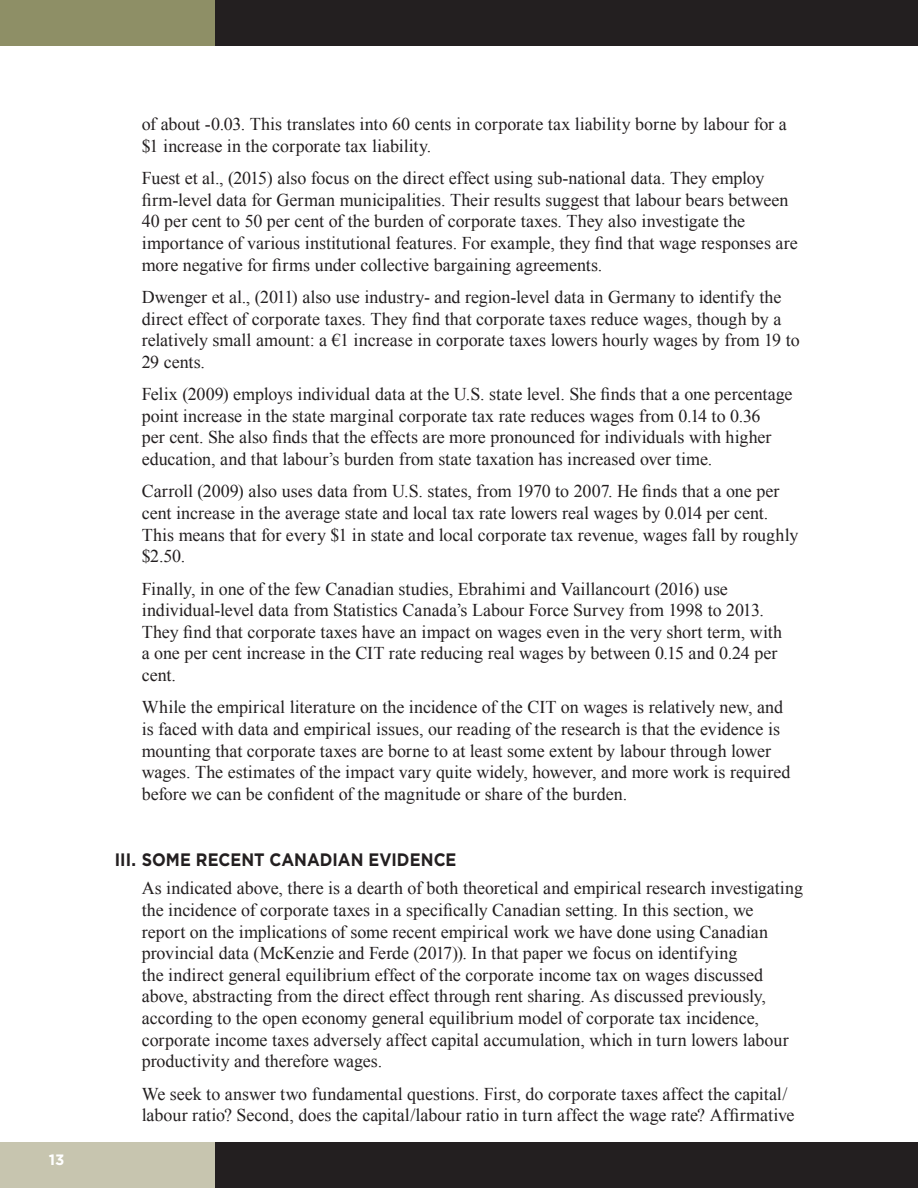
<style>
.page{position:relative;width:918px;height:1188px;background:#fff}
.page>*{position:absolute;margin:0;border:0;box-sizing:border-box;transform-origin:0 0}
.Body{font:18px/21.6px "Times New Roman";color:#231f20}
.Heading_1{font:700 18px "Gotham";color:#231f20;scale:.9 1}
.t1{font:700 15px "Gotham";color:#fff}
</style>
<div class="page">
<div style="left:0;top:1143px;width:215px;height:45px;background:#c7c5af"></div>
<div style="left:0;top:0;width:215px;height:45px;background:#8e8f66"></div>
<div style="left:215px;top:1143px;width:703px;height:45px;background:#231f20"></div>
<div style="left:215px;top:0;width:703px;height:45px;background:#231f20"></div>
<p class="t1" style="left:49px;top:1150px;width:17px">13</p>
<p class="Body" style="left:142px;top:113px;width:646px">of about -0.03. This translates into 60 cents in corporate tax liability borne by labour for a $1 increase in the corporate tax liability.</p>
<p class="Body" style="left:142px;top:167px;width:657px">Fuest et al., (2015) also focus on the direct effect using sub-national data. They employ firm-level data for German municipalities. Their results suggest that labour bears between 40 per cent to 50 per cent of the burden of corporate taxes. They also investigate the importance of various institutional features. For example, they find that wage responses are more negative for firms under collective bargaining agreements.</p>
<p class="Body" style="left:142px;top:286px;width:660px">Dwenger et al., (2011) also use industry- and region-level data in Germany to identify the direct effect of corporate taxes. They find that corporate taxes reduce wages, though by a relatively small amount: a €1 increase in corporate taxes lowers hourly wages by from 19 to 29 cents.</p>
<p class="Body" style="left:142px;top:383px;width:652px">Felix (2009) employs individual data at the U.S. state level. She finds that a one percentage point increase in the state marginal corporate tax rate reduces wages from 0.14 to 0.36<br>per cent. She also finds that the effects are more pronounced for individuals with higher education, and that labour’s burden from state taxation has increased over time.</p>
<p class="Body" style="left:142px;top:480px;width:658px">Carroll (2009) also uses data from U.S. states, from 1970 to 2007. He finds that a one per cent increase in the average state and local tax rate lowers real wages by 0.014 per cent.<br>This means that for every $1 in state and local corporate tax revenue, wages fall by roughly $2.50.</p>
<p class="Body" style="left:142px;top:578px;width:642px">Finally, in one of the few Canadian studies, Ebrahimi and Vaillancourt (2016) use individual-level data from Statistics Canada’s Labour Force Survey from 1998 to 2013.<br>They find that corporate taxes have an impact on wages even in the very short term, with a one per cent increase in the CIT rate reducing real wages by between 0.15 and 0.24 per cent.</p>
<p class="Body" style="left:142px;top:696px;width:650px">While the empirical literature on the incidence of the CIT on wages is relatively new, and is faced with data and empirical issues, our reading of the research is that the evidence is mounting that corporate taxes are borne to at least some extent by labour through lower wages. The estimates of the impact vary quite widely, however, and more work is required before we can be confident of the magnitude or share of the burden.</p>
<p class="Heading_1" style="left:115px;top:848px;width:381px">III. SOME RECENT CANADIAN EVIDENCE</p>
<p class="Body" style="left:142px;top:877px;width:663px">As indicated above, there is a dearth of both theoretical and empirical research investigating the incidence of corporate taxes in a specifically Canadian setting. In this section, we<br>report on the implications of some recent empirical work we have done using Canadian provincial data (McKenzie and Ferde (2017)). In that paper we focus on identifying<br>the indirect general equilibrium effect of the corporate income tax on wages discussed above, abstracting from the direct effect through rent sharing. As discussed previously, according to the open economy general equilibrium model of corporate tax incidence, corporate income taxes adversely affect capital accumulation, which in turn lowers labour productivity and therefore wages.</p>
<p class="Body" style="left:142px;top:1082px;width:654px">We seek to answer two fundamental questions. First, do corporate taxes affect the capital/ labour ratio? Second, does the capital/labour ratio in turn affect the wage rate? Affirmative</p>
</div>
